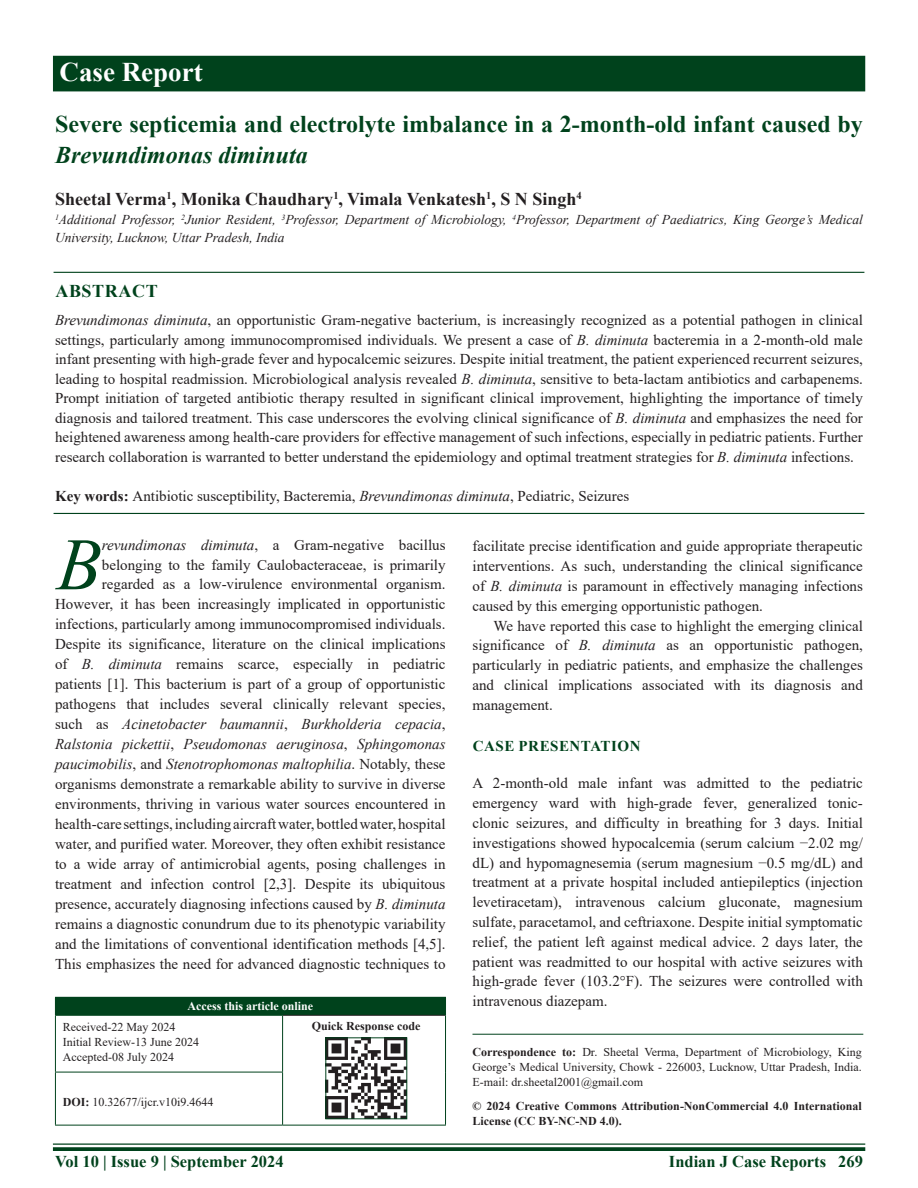
<style>
.page{position:relative;width:918px;height:1188px;background:#fff}
.page>*{position:absolute;margin:0;border:0;box-sizing:border-box;transform-origin:0 0}
.DROP_CAP_TX{font:italic 73.95px "Times New Roman";color:#00421c}
.AH{font:700 27px "Times New Roman";color:#fff}
.AT{font:700 24px/31.5px "Times New Roman";color:#00421c}
.AU{font:700 18px "Times New Roman";color:#231f20}
.ABSH{font:700 18px "Times New Roman";letter-spacing:.035em;color:#00421c}
.RF{font:700 16.5px "Times New Roman";color:#00421c}
.DROP_CAP_TX-2{font:15px/20px "Times New Roman";color:#231f20;text-align:right}
.ABS{font:15px/19.5px "Times New Roman";color:#231f20;text-align:justify}
.TXFL{font:15px/19.8px "Times New Roman";color:#231f20;text-align:justify}
.TX{font:15px/19.8px "Times New Roman";color:#231f20;text-align:justify}
.KWD{font:15px "Times New Roman";color:#231f20}
.t1{font:700 15px "Times New Roman";letter-spacing:.035em;color:#00421c}
.AFF{font:italic 13.5px/18px "Times New Roman";color:#231f20}
.ADD{font:12px/15px "Times New Roman";color:#231f20;text-align:justify}
.CR{font:700 12px/15px "Times New Roman";color:#231f20}
.HIS{font:12px/15px "Times New Roman";color:#231f20}
.DOI{font:12px "Times New Roman";color:#231f20}
.AAO{font:700 12px "Times New Roman";color:#fff}
.QR{font:700 12px "Times New Roman";color:#231f20}
.s1{font-style:italic}
.s2{font-weight:700}
</style>
<div class="page">
<hr style="left:53px;top:1143px;width:812px;height:2px;background:#00421c">
<svg style="left:53px;top:1147px;width:812px;height:4px;background:#0f4d29"></svg>
<div style="left:53px;top:56px;width:812px;height:35px;background:#00421c"></div>
<hr style="left:54px;top:272px;width:810px;height:1px;background:#00421c">
<hr style="left:54px;top:513px;width:810px;height:1px;background:#00421c">
<div style="left:55px;top:997px;width:391px;height:18px;background:#00421c"></div>
<hr style="left:283px;top:1015px;width:162px;height:1px;background:#231f20">
<hr style="left:55px;top:1016px;width:1px;height:56px;background:#00421c">
<hr style="left:55px;top:1015px;width:228px;height:1px;background:#00421c">
<hr style="left:282px;top:1016px;width:1px;height:56px;background:#00421c">
<hr style="left:445px;top:1015px;width:1px;height:57px;background:#00421c">
<hr style="left:445px;top:1072px;width:1px;height:53px;background:#00421c">
<hr style="left:55px;top:1072px;width:1px;height:53px;background:#00421c">
<hr style="left:55px;top:1072px;width:228px;height:1px;background:#00421c">
<hr style="left:55px;top:1125px;width:228px;height:1px;background:#00421c">
<hr style="left:282px;top:1072px;width:1px;height:53px;background:#00421c">
<hr style="left:283px;top:1125px;width:163px;height:1px;background:#00421c">
<img style="left:328px;top:1040px;width:77px;height:77px">
<div style="left:326px;top:1038px;width:81px;height:81px;border:1px solid #00421c"></div>
<hr style="left:472px;top:1034px;width:391px;height:1px;background:#00421c">
<p class="AH" style="left:60px;top:52px;width:145px">Case Report</p>
<p class="AT" style="left:55px;top:107px;width:809px">Severe septicemia and electrolyte imbalance in a 2-month-old infant caused by<br><span class="s1">Brevundimonas diminuta</span></p>
<p class="AU" style="left:55px;top:186px;width:528px">Sheetal Verma<sup>1</sup>, Monika Chaudhary<sup>1</sup>, Vimala Venkatesh<sup>1</sup>, S N Singh<sup>4</sup></p>
<p class="AFF" style="left:55px;top:210px;width:809px"><sup>1</sup>Additional Professor, <sup>2</sup>Junior Resident, <sup>3</sup>Professor, Department of Microbiology, <sup>4</sup>Professor, Department of Paediatrics, King George’s Medical<br>University, Lucknow, Uttar Pradesh, India</p>
<p class="ABSH" style="left:55px;top:278px;width:104px">ABSTRACT</p>
<p class="ABS" style="left:55px;top:310px;width:809px"><span class="s1">Brevundimonas diminuta</span>, an opportunistic Gram-negative bacterium, is increasingly recognized as a potential pathogen in clinical settings, particularly among immunocompromised individuals. We present a case of <span class="s1">B. diminuta</span> bacteremia in a 2-month-old male infant presenting with high-grade fever and hypocalcemic seizures. Despite initial treatment, the patient experienced recurrent seizures, leading to hospital readmission. Microbiological analysis revealed <span class="s1">B. diminuta</span>, sensitive to beta-lactam antibiotics and carbapenems.<br>Prompt initiation of targeted antibiotic therapy resulted in significant clinical improvement, highlighting the importance of timely diagnosis and tailored treatment. This case underscores the evolving clinical significance of <span class="s1">B. diminuta</span> and emphasizes the need for heightened awareness among health-care providers for effective management of such infections, especially in pediatric patients. Further research collaboration is warranted to better understand the epidemiology and optimal treatment strategies for <span class="s1">B. diminuta</span> infections.</p>
<p class="KWD" style="left:55px;top:485px;width:576px"><span class="s2">Key words:</span> Antibiotic susceptibility, Bacteremia, <span class="s1">Brevundimonas diminuta</span>, Pediatric, Seizures</p>
<p class="DROP_CAP_TX-2" style="left:55px;top:535px;width:392px"><span class="s1">revundimonas diminuta</span>, a Gram-negative bacillus belonging to the family Caulobacteraceae, is primarily regarded as a low-virulence environmental organism.<br>However, it has been increasingly implicated in opportunistic infections, particularly among immunocompromised individuals.<br>Despite its significance, literature on the clinical implications of <span class="s1">B. diminuta</span> remains scarce, especially in pediatric patients [1]. This bacterium is part of a group of opportunistic pathogens that includes several clinically relevant species, such as <span class="s1">Acinetobacter baumannii</span>, <span class="s1">Burkholderia cepacia</span>, <span class="s1">Ralstonia pickettii</span>, <span class="s1">Pseudomonas aeruginosa</span>, <span class="s1">Sphingomonas paucimobilis</span>, and <span class="s1">Stenotrophomonas maltophilia</span>. Notably, these organisms demonstrate a remarkable ability to survive in diverse environments, thriving in various water sources encountered in health-care settings, including aircraft water, bottled water, hospital water, and purified water. Moreover, they often exhibit resistance to a wide array of antimicrobial agents, posing challenges in treatment and infection control [2,3]. Despite its ubiquitous presence, accurately diagnosing infections caused by <span class="s1">B. diminuta </span>remains a diagnostic conundrum due to its phenotypic variability and the limitations of conventional identification methods [4,5].<br>This emphasizes the need for advanced diagnostic techniques to</p>
<p class="DROP_CAP_TX-2" style="left:472px;top:536px;width:392px;text-align:justify">facilitate precise identification and guide appropriate therapeutic interventions. As such, understanding the clinical significance of <span class="s1">B. diminuta</span> is paramount in effectively managing infections caused by this emerging opportunistic pathogen.</p>
<p class="DROP_CAP_TX" style="left:57px;top:514px;width:47px">B</p>
<p class="TX" style="left:472px;top:615px;width:392px;text-indent:21px">We have reported this case to highlight the emerging clinical significance of <span class="s1">B. diminuta</span> as an opportunistic pathogen, particularly in pediatric patients, and emphasize the challenges and clinical implications associated with its diagnosis and management.</p>
<h1 class="t1" style="left:473px;top:735px;width:169px">CASE PRESENTATION</h1>
<p class="TXFL" style="left:472px;top:773px;width:392px">A 2-month-old male infant was admitted to the pediatric emergency ward with high-grade fever, generalized tonic&shy;clonic seizures, and difficulty in breathing for 3 days. Initial investigations showed hypocalcemia (serum calcium −2.02 mg/ dL) and hypomagnesemia (serum magnesium −0.5 mg/dL) and treatment at a private hospital included antiepileptics (injection levetiracetam), intravenous calcium gluconate, magnesium sulfate, paracetamol, and ceftriaxone. Despite initial symptomatic relief, the patient left against medical advice. 2 days later, the patient was readmitted to our hospital with active seizures with high-grade fever (103.2°F). The seizures were controlled with intravenous diazepam.</p>
<p class="AAO" style="left:188px;top:998px;width:127px">Access this article online</p>
<p class="HIS" style="left:63px;top:1019px;width:138px">Received-22 May 2024<br>Initial Review-13 June 2024<br>Accepted-08 July 2024</p>
<p class="QR" style="left:312px;top:1017px;width:110px">Quick Response code</p>
<p class="DOI" style="left:63px;top:1094px;width:152px"><span class="s2">DOI:</span> 10.32677/ijcr.v10i9.4644</p>
<p class="ADD" style="left:472px;top:1044px;width:391px"><span class="s2">Correspondence to:</span> Dr. Sheetal Verma, Department of Microbiology, King George’s Medical University, Chowk - 226003, Lucknow, Uttar Pradesh, India.<br>E-mail: dr.sheetal2001@gmail.com</p>
<p class="CR" style="left:472px;top:1099px;width:391px">© 2024 Creative Commons Attribution-NonCommercial 4.0 International<br>License (CC BY-NC-ND 4.0).</p>
<p class="RF" style="left:55px;top:1150px;width:230px">Vol 10 | Issue 9 | September 2024</p>
<p class="RF" style="left:669px;top:1150px;width:195px">Indian J Case Reports 269</p>
</div>
